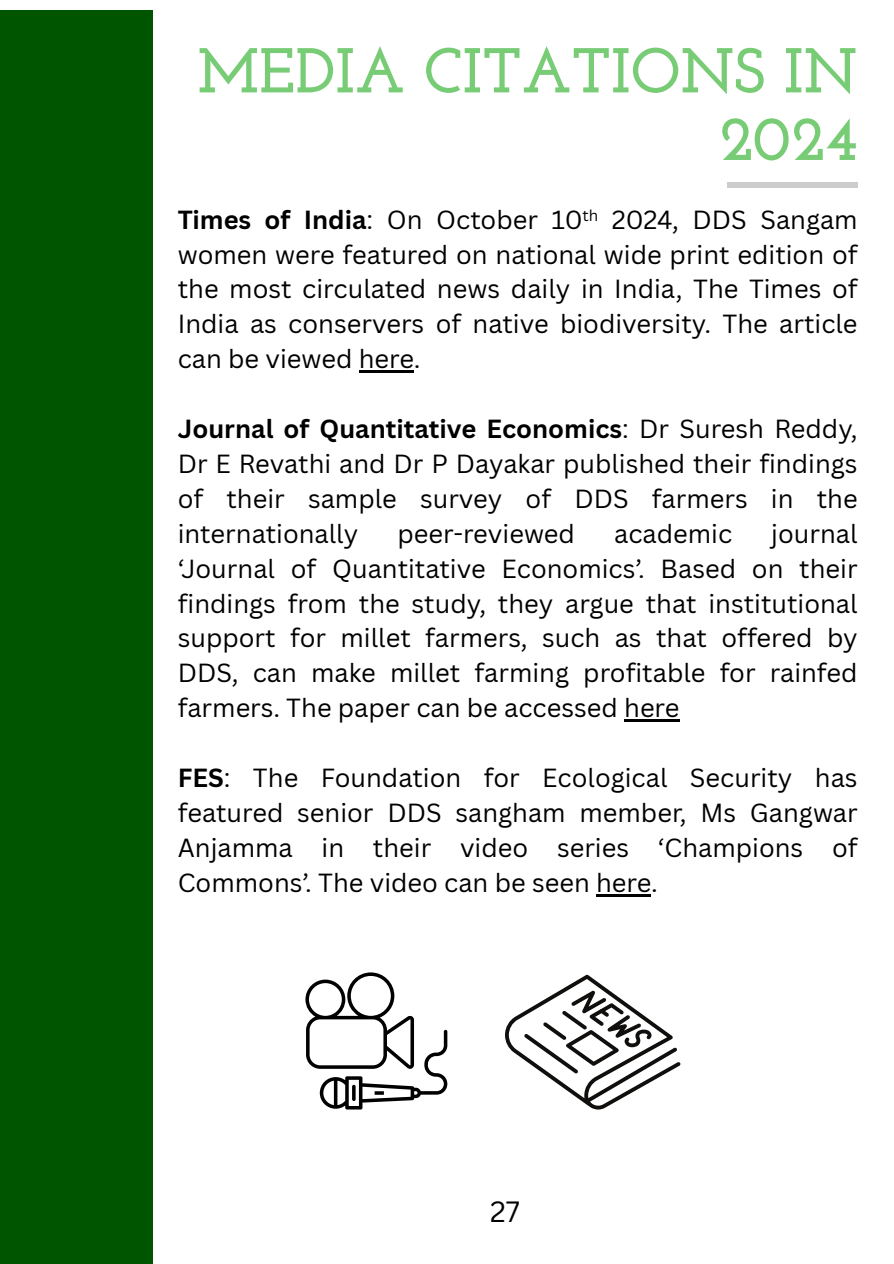
<style>
.page{position:relative;width:894px;height:1264px;background:#fff}
.page>*{position:absolute;margin:0;border:0;box-sizing:border-box;transform-origin:0 0}
.t1{font:700 63.3px/67.5px "Josefin Slab";color:#78cc76;text-align:right}
.t2{font:28.5px "Canva Sans";color:#000}
.t3{font:25.5px/35px "Canva Sans";color:#000;text-align:justify}
.t4{font:15.3px "Canva Sans";color:#000}
.s1{font-weight:700}
</style>
<div class="page">
<div style="left:0;top:10px;width:152px;height:1253px;background:#050"></div>
<div style="left:727px;top:183px;width:130px;height:5px;background:#ccc"></div>
<hr style="left:359px;top:370px;width:54px;height:3px;background:#000">
<hr style="left:624px;top:719px;width:55px;height:2px;background:#000">
<hr style="left:596px;top:894px;width:55px;height:2px;background:#000">
<svg style="left:305px;top:972px;width:142px;height:137px"></svg>
<svg style="left:505px;top:974px;width:175px;height:135px"></svg>
<h1 class="t1" style="left:197px;top:43px;width:661px">MEDIA CITATIONS IN<br>2024</h1>
<p class="t3" style="left:178px;top:201px;width:681px"><span class="s1">Times of India</span>: On October 10 2024, DDS Sangam women were featured on national wide print edition of the most circulated news daily in India, The Times of India as conservers of native biodiversity. The article can be viewed here.</p>
<p class="t4" style="left:582px;top:204px;width:17px">th</p>
<p class="t3" style="left:178px;top:410px;width:681px"><span class="s1">Journal of Quantitative Economics</span>: Dr Suresh Reddy, Dr E Revathi and Dr P Dayakar published their findings of their sample survey of DDS farmers in the internationally</p>
<p class="t3" style="left:178px;top:515px;width:681px;text-indent:593px">journal ‘Journal of Quantitative Economics’. Based on their findings from the study, they argue that institutional support for millet farmers, such as that offered by DDS, can make millet farming profitable for rainfed farmers. The paper can be accessed here</p>
<p class="t3" style="left:397px;top:515px;width:179px">peer-reviewed</p>
<p class="t3" style="left:614px;top:515px;width:119px">academic</p>
<p class="t3" style="left:178px;top:759px;width:681px"><span class="s1">FES</span>: The Foundation for Ecological Security has featured senior DDS sangham member, Ms Gangwar Anjamma in their video series ‘Champions of Commons’. The video can be seen here.</p>
<p class="t2" style="left:490px;top:1191px;width:31px">27</p>
</div>
